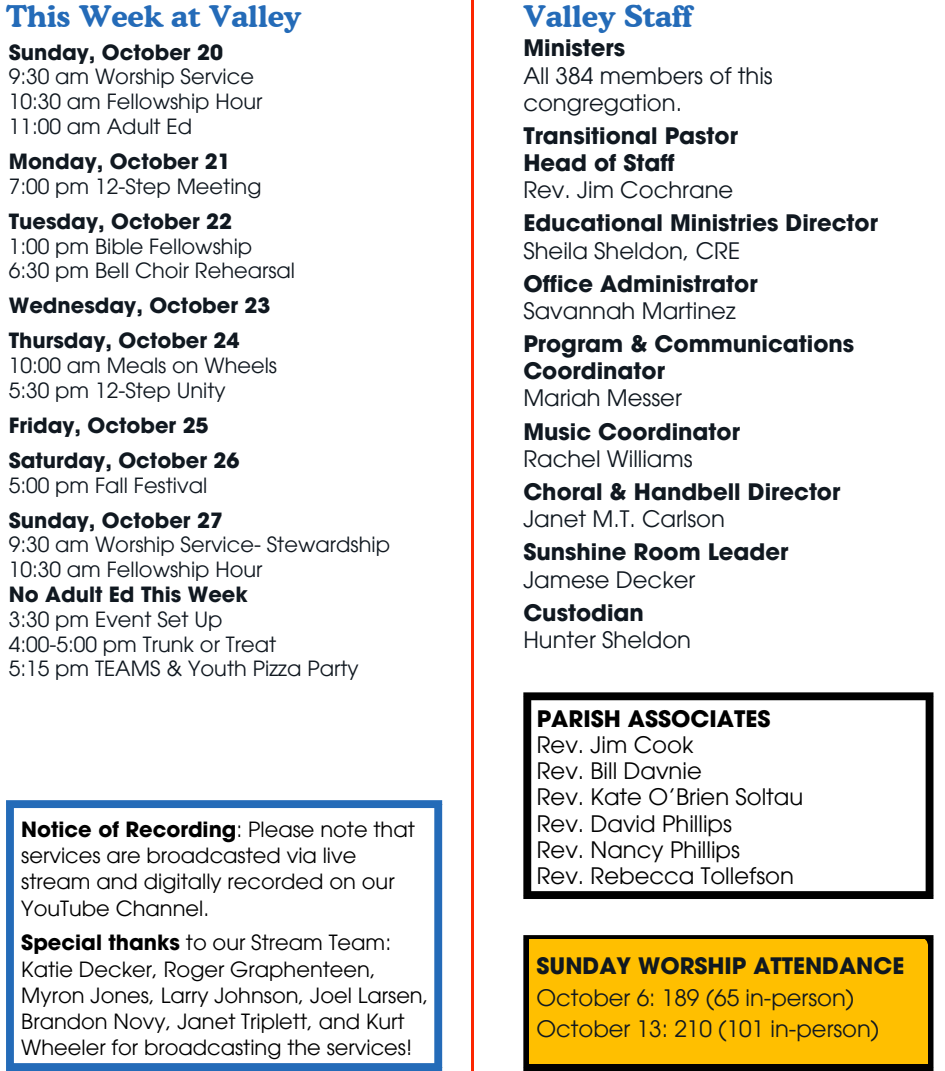
<style>
.page{position:relative;width:945px;height:1071px;background:#fff}
.page>*{position:absolute;margin:0;border:0;box-sizing:border-box;transform-origin:0 0}
.t1{font:700 29.75px "Cooper BT";color:#246bb8}
.t2{font:700 22.75px "ITC Avant Garde Pro";color:#101820}
.t3{font:22.75px/27.1px "ITC Avant Garde Pro";color:#101820}
.t4{font:22.75px "ITC Avant Garde Pro";color:#000}
.t5{font:700 22.75px "ITC Avant Garde Pro";color:#000}
.t6{font:21px "ITC Avant Garde Pro";color:#101820}
.t7{font:21px/26.2px "ITC Avant Garde Pro";color:#000}
.t8{font:700 21px "ITC Avant Garde Pro";color:#101820}
.s1{font-weight:700}
</style>
<div class="page">
<hr style="left:471px;top:0;width:2px;height:1071px;background:#fc2600">
<div style="left:523px;top:700px;width:8px;height:191px;background:#000"></div>
<div style="left:926px;top:700px;width:7px;height:191px;background:#000"></div>
<div style="left:523px;top:692px;width:410px;height:8px;background:#000"></div>
<div style="left:523px;top:891px;width:410px;height:8px;background:#000"></div>
<svg style="left:523px;top:943px;width:7px;height:120px"></svg>
<div style="left:926px;top:943px;width:7px;height:120px;background:#000"></div>
<svg style="left:523px;top:935px;width:410px;height:8px;background:#362a05"></svg>
<div style="left:523px;top:1063px;width:410px;height:8px;background:#000"></div>
<div style="left:530px;top:940px;width:398px;height:123px;background:#ffbf00"></div>
<div style="left:6px;top:808px;width:8px;height:255px;background:#246bb8"></div>
<div style="left:434px;top:808px;width:8px;height:255px;background:#246bb8"></div>
<div style="left:6px;top:800px;width:436px;height:8px;background:#246bb8"></div>
<div style="left:6px;top:1063px;width:436px;height:8px;background:#246bb8"></div>
<h1 class="t1" style="left:6px;top:-2px;width:297px">This Week at Valley</h1>
<p class="t1" style="left:523px;top:-2px;width:170px">Valley Staff</p>
<p class="t8" style="left:9px;top:44px;width:216px">Sunday, October 20</p>
<p class="t6" style="left:9px;top:69px;width:247px">9:30 am Worship Service</p>
<p class="t6" style="left:9px;top:94px;width:255px">10:30 am Fellowship Hour</p>
<p class="t6" style="left:9px;top:118px;width:185px">11:00 am Adult Ed</p>
<p class="t8" style="left:9px;top:153px;width:224px">Monday, October 21</p>
<p class="t6" style="left:9px;top:178px;width:254px">7:00 pm 12-Step Meeting</p>
<p class="t8" style="left:9px;top:213px;width:225px">Tuesday, October 22</p>
<p class="t6" style="left:9px;top:238px;width:245px">1:00 pm Bible Fellowship</p>
<p class="t6" style="left:9px;top:263px;width:288px">6:30 pm Bell Choir Rehearsal</p>
<h2 class="t8" style="left:9px;top:298px;width:263px">Wednesday, October 23</h2>
<p class="t8" style="left:9px;top:333px;width:232px">Thursday, October 24</p>
<p class="t6" style="left:9px;top:358px;width:270px">10:00 am Meals on Wheels</p>
<p class="t6" style="left:9px;top:382px;width:218px">5:30 pm 12-Step Unity</p>
<h2 class="t8" style="left:9px;top:417px;width:201px">Friday, October 25</h2>
<p class="t8" style="left:9px;top:452px;width:232px">Saturday, October 26</p>
<p class="t6" style="left:9px;top:477px;width:200px">5:00 pm Fall Festival</p>
<p class="t8" style="left:9px;top:512px;width:216px">Sunday, October 27</p>
<p class="t6" style="left:9px;top:537px;width:383px">9:30 am Worship Service- Stewardship</p>
<p class="t6" style="left:9px;top:562px;width:255px">10:30 am Fellowship Hour</p>
<p class="t8" style="left:9px;top:587px;width:241px">No Adult Ed This Week</p>
<p class="t6" style="left:9px;top:611px;width:215px">3:30 pm Event Set Up</p>
<p class="t6" style="left:9px;top:636px;width:269px">4:00-5:00 pm Trunk or Treat</p>
<p class="t6" style="left:9px;top:661px;width:351px">5:15 pm TEAMS &amp; Youth Pizza Party</p>
<p class="t2" style="left:523px;top:40px;width:103px">Ministers</p>
<p class="t3" style="left:523px;top:65px;width:251px">All 384 members of this congregation.</p>
<p class="t2" style="left:523px;top:127px;width:216px">Transitional Pastor</p>
<h1 class="t2" style="left:523px;top:154px;width:153px">Head of Staff</h1>
<p class="t3" style="left:523px;top:179px;width:212px">Rev. Jim Cochrane</p>
<p class="t2" style="left:523px;top:215px;width:356px">Educational Ministries Director</p>
<p class="t3" style="left:523px;top:240px;width:218px">Sheila Sheldon, CRE</p>
<p class="t2" style="left:523px;top:275px;width:236px">Office Administrator</p>
<p class="t3" style="left:523px;top:300px;width:214px">Savannah Martinez</p>
<p class="t2" style="left:523px;top:335px;width:332px">Program &amp; Communications</p>
<p class="t2" style="left:523px;top:363px;width:143px">Coordinator</p>
<p class="t3" style="left:523px;top:387px;width:160px">Mariah Messer</p>
<p class="t2" style="left:523px;top:423px;width:218px">Music Coordinator</p>
<p class="t3" style="left:523px;top:448px;width:171px">Rachel Williams</p>
<p class="t2" style="left:523px;top:483px;width:319px">Choral &amp; Handbell Director</p>
<p class="t3" style="left:523px;top:508px;width:203px">Janet M.T. Carlson</p>
<p class="t2" style="left:523px;top:544px;width:267px">Sunshine Room Leader</p>
<p class="t3" style="left:523px;top:569px;width:174px">Jamese Decker</p>
<p class="t2" style="left:523px;top:604px;width:122px">Custodian</p>
<p class="t3" style="left:523px;top:629px;width:169px">Hunter Sheldon</p>
<p class="t7" style="left:21px;top:819px;width:395px"><span class="s1">Notice of Recording</span>: Please note that services are broadcasted via live stream and digitally recorded on our<br>YouTube Channel.</p>
<p class="t7" style="left:21px;top:932px;width:371px"><span class="s1">Special thanks</span> to our Stream Team:<br>Katie Decker, Roger Graphenteen,</p>
<p class="t7" style="left:21px;top:985px;width:409px">Myron Jones, Larry Johnson, Joel Larsen,<br>Brandon Novy, Janet Triplett, and Kurt<br>Wheeler for broadcasting the services!</p>
<p class="t5" style="left:537px;top:710px;width:235px">PARISH ASSOCIATES</p>
<p class="t4" style="left:537px;top:736px;width:158px">Rev. Jim Cook</p>
<p class="t4" style="left:537px;top:762px;width:167px">Rev. Bill Davnie</p>
<p class="t4" style="left:537px;top:789px;width:268px">Rev. Kate O’Brien Soltau</p>
<p class="t4" style="left:537px;top:815px;width:197px">Rev. David Phillips</p>
<p class="t4" style="left:537px;top:841px;width:205px">Rev. Nancy Phillips</p>
<p class="t4" style="left:537px;top:867px;width:259px">Rev. Rebecca Tollefson</p>
<p class="t2" style="left:537px;top:957px;width:369px">SUNDAY WORSHIP ATTENDANCE</p>
<p class="t3" style="left:537px;top:987px;width:319px">October 6: 189 (65 in-person)</p>
<p class="t3" style="left:537px;top:1018px;width:344px">October 13: 210 (101 in-person)</p>
</div>
